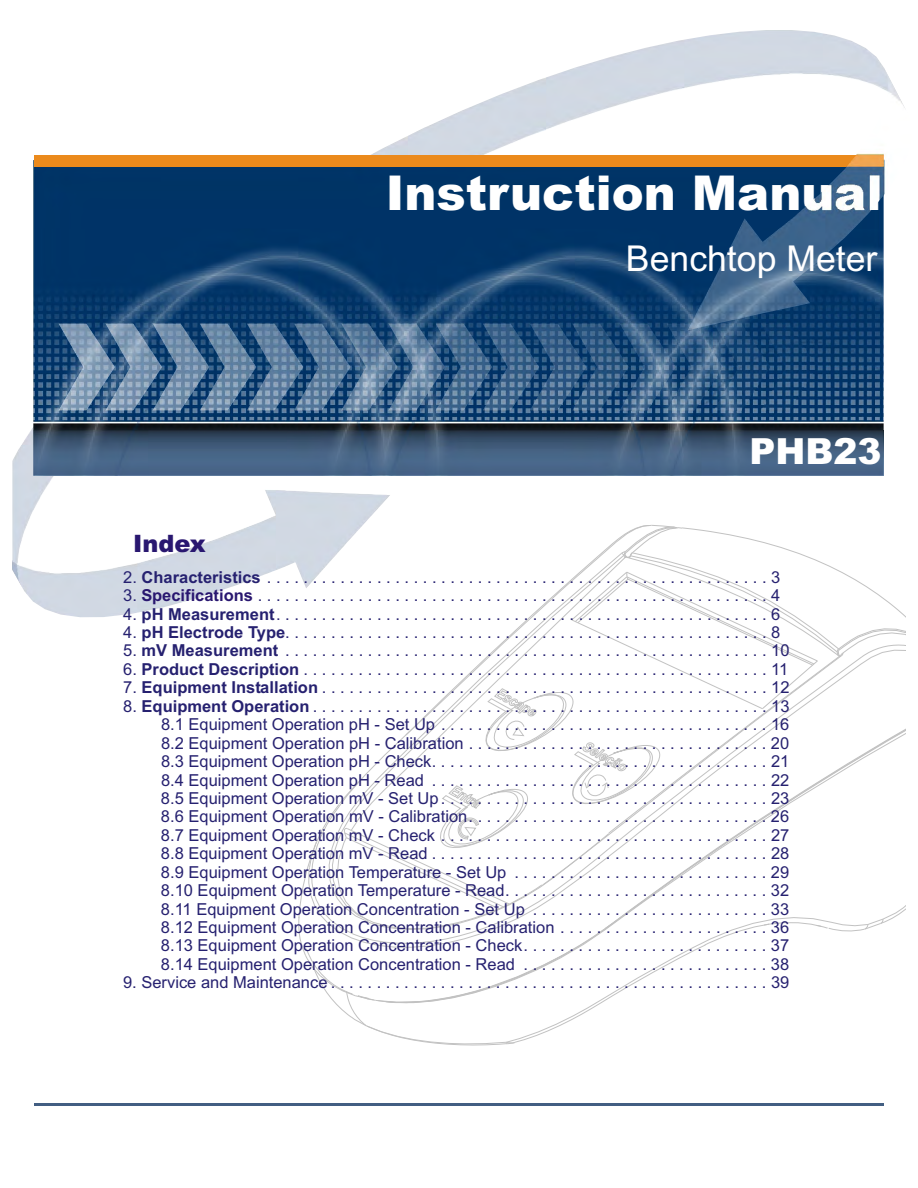
<style>
.page{position:relative;width:918px;height:1188px;background:#fff}
.page>*{position:absolute;margin:0;border:0;box-sizing:border-box;transform-origin:0 0}
.t1{font:900 48.15px "Arial";color:#fff}
.t2{font:900 36px "Arial";color:#fff}
.t3{font:35.7px "Arial";color:#fff}
.t4{font:900 24px "Arial";color:#291770}
.t5{font:16.5px/18.5px "Arial";color:#262170;text-align:justify}
.s1{font-weight:700}
.s2{font-weight:700;color:#291770}
</style>
<div class="page">
<img style="left:13px;top:30px;width:871px;height:459px">
<img style="left:13px;top:489px;width:377px;height:128px">
<svg style="left:298px;top:525px;width:608px;height:521px"></svg>
<img style="left:34px;top:167px;width:850px;height:263px">
<img style="left:445px;top:323px;width:37px;height:88px">
<img style="left:676px;top:323px;width:37px;height:88px">
<img style="left:58px;top:323px;width:47px;height:88px">
<img style="left:256px;top:323px;width:38px;height:88px">
<img style="left:539px;top:323px;width:33px;height:88px">
<img style="left:770px;top:330px;width:48px;height:81px">
<img style="left:162px;top:323px;width:38px;height:88px">
<img style="left:351px;top:323px;width:37px;height:88px">
<img style="left:572px;top:323px;width:47px;height:88px">
<img style="left:482px;top:323px;width:57px;height:88px">
<img style="left:713px;top:330px;width:57px;height:81px">
<img style="left:105px;top:323px;width:57px;height:88px">
<img style="left:294px;top:323px;width:57px;height:88px">
<img style="left:200px;top:323px;width:56px;height:88px">
<img style="left:388px;top:323px;width:57px;height:88px">
<img style="left:619px;top:323px;width:57px;height:88px">
<img style="left:34px;top:430px;width:850px;height:45px">
<div style="left:34px;top:155px;width:849px;height:12px;background:#eb8a1c"></div>
<img style="left:687px;top:68px;width:218px;height:262px">
<hr style="left:34px;top:1103px;width:850px;height:3px;background:#425e82">
<h1 class="t1" style="left:386px;top:176px;width:497px">Instruction Manual</h1>
<h3 class="t3" style="left:626px;top:245px;width:253px">Benchtop Meter</h3>
<h3 class="t4" style="left:133px;top:534px;width:74px">Index</h3>
<h2 class="t2" style="left:750px;top:438px;width:134px">PHB23</h2>
<p class="t5" style="left:123px;top:569px;width:659px">2. <span class="s1">Characteristics</span>.......................................................3</p>
<p class="t5" style="left:123px;top:588px;width:659px">3. <span class="s2">Specifications</span>........................................................4</p>
<p class="t5" style="left:123px;top:606px;width:659px">4. <span class="s1">pH Measurement</span>......................................................6</p>
<p class="t5" style="left:123px;top:625px;width:659px">4. <span class="s1">pH Electrode Type</span>.....................................................8</p>
<p class="t5" style="left:123px;top:643px;width:668px">5. <span class="s1">mV Measurement</span> .....................................................10</p>
<p class="t5" style="left:123px;top:661px;width:667px">6. <span class="s1">Product Description</span>...................................................11</p>
<p class="t5" style="left:123px;top:680px;width:668px">7. <span class="s1">Equipment Installation</span>.................................................12</p>
<p class="t5" style="left:161px;top:698px;width:630px;text-indent:-38px">8. <span class="s1">Equipment Operation</span>..................................................13<br>8.1 Equipment Operation pH - Set Up....................................16<br>8.2 Equipment Operation pH - Calibration.................................20<br>8.3 Equipment Operation pH - Check.....................................21<br>8.4 Equipment Operation pH - Read .....................................22<br>8.5 Equipment Operation mV - Set Up....................................23<br>8.6 Equipment Operation mV - Calibration.................................26<br>8.7 Equipment Operation mV - Check....................................27<br>8.8 Equipment Operation mV - Read.....................................28<br>8.9 Equipment Operation Temperature - Set Up . . . . . . . . . . . . . . . . . . . . . . . . . . . . 29<br>8.10 Equipment Operation Temperature - Read. . . . . . . . . . . . . . . . . . . . . . . . . . . . . 32<br>8.11 Equipment Operation Concentration - Set Up . . . . . . . . . . . . . . . . . . . . . . . . . . 33<br>8.12 Equipment Operation Concentration - Calibration . . . . . . . . . . . . . . . . . . . . . . . 36<br>8.13 Equipment Operation Concentration - Check. . . . . . . . . . . . . . . . . . . . . . . . . . . 37<br>8.14 Equipment Operation Concentration - Read . . . . . . . . . . . . . . . . . . . . . . . . . . . 38</p>
<p class="t5" style="left:123px;top:975px;width:668px">9. Service and Maintenance................................................39</p>
</div>
